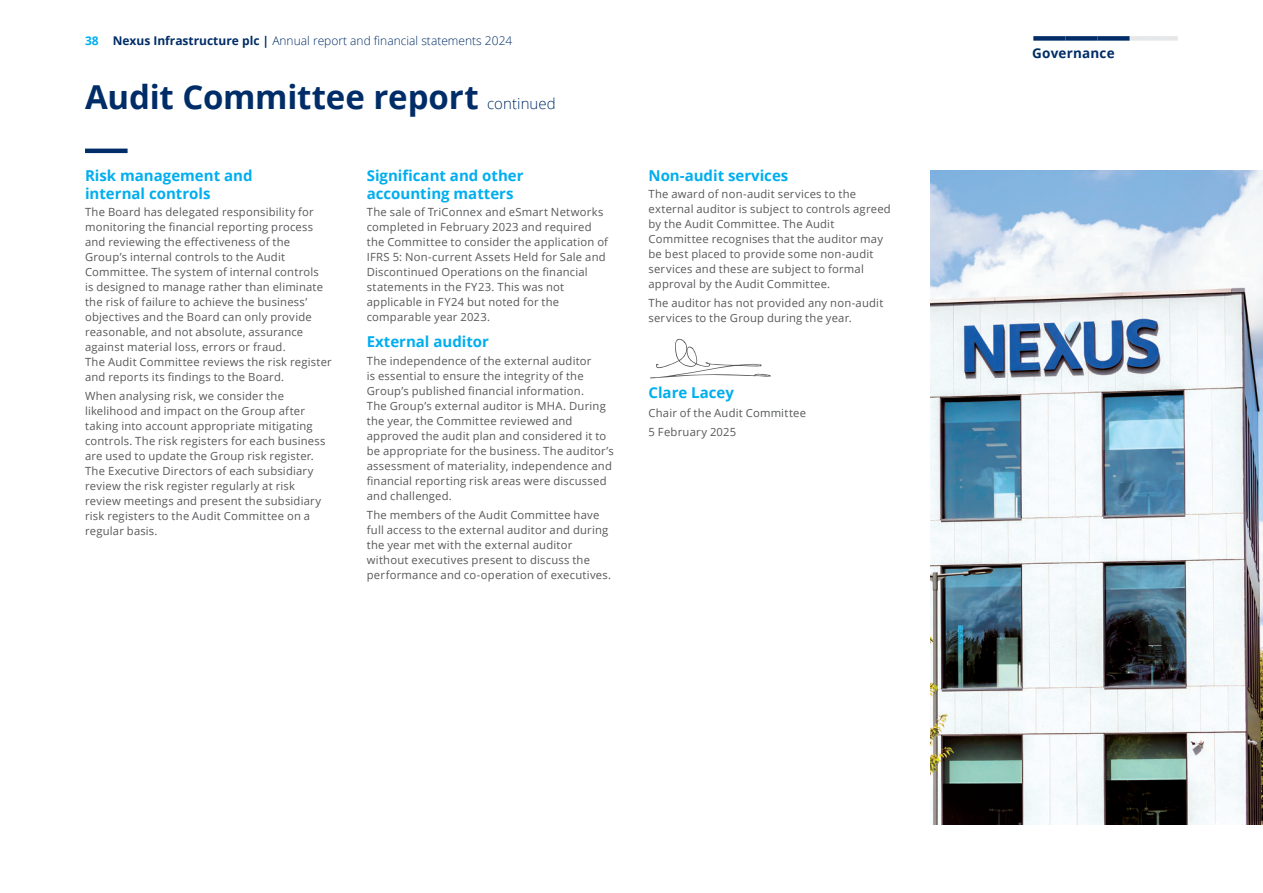
<style>
.page{position:relative;width:1263px;height:893px;background:#fff}
.page>*{position:absolute;margin:0;border:0;box-sizing:border-box;transform-origin:0 0}
.t1{font:700 33px "Open Sans";letter-spacing:-.005em;color:#002d67}
.t2{font:700 15px/18px "Open Sans";color:#00aeef}
.t3{font:700 13.5px "Open Sans";letter-spacing:.015em;color:#002d67}
.t4{font:300 12px "Open Sans";color:#002d67}
.t5{font:11.25px/15px "Open Sans";letter-spacing:.02em;color:#57585a}
.s1{font-weight:700;color:#00aeef}
.s2{font-weight:700}
.s3{font-weight:300;font-size:15px}
</style>
<div class="page">
<img style="left:930px;top:170px;width:333px;height:655px">
<hr style="left:85px;top:149px;width:43px;height:4px;background:#002d67">
<svg style="left:650px;top:338px;width:121px;height:40px"></svg>
<div style="left:1033px;top:36px;width:32px;height:5px;background:#002d67"></div>
<div style="left:1065px;top:36px;width:32px;height:5px;background:#002d67"></div>
<div style="left:1097px;top:36px;width:33px;height:5px;background:#002d67"></div>
<div style="left:1130px;top:36px;width:16px;height:5px;background:#e6e7e9"></div>
<div style="left:1146px;top:36px;width:16px;height:5px;background:#e6e7e9"></div>
<div style="left:1162px;top:36px;width:16px;height:5px;background:#e6e7e9"></div>
<p class="t4" style="left:85px;top:32px;width:429px"><span class="s1">38</span> <span class="s2">Nexus Infrastructure plc |</span> Annual report and financial statements 2024</p>
<h1 class="t1" style="left:85px;top:73px;width:472px">Audit Committee report <span class="s3">continued</span></h1>
<h2 class="t2" style="left:85px;top:166px;width:169px">Risk management and internal controls</h2>
<p class="t5" style="left:85px;top:204px;width:248px">The Board has delegated responsibility for monitoring the financial reporting process and reviewing the effectiveness of the Group’s internal controls to the Audit Committee. The system of internal controls<br>is designed to manage rather than eliminate the risk of failure to achieve the business’ objectives and the Board can only provide reasonable, and not absolute, assurance against material loss, errors or fraud.<br>The Audit Committee reviews the risk register and reports its findings to the Board.</p>
<p class="t5" style="left:85px;top:388px;width:242px">When analysing risk, we consider the likelihood and impact on the Group after taking into account appropriate mitigating controls. The risk registers for each business are used to update the Group risk register.<br>The Executive Directors of each subsidiary review the risk register regularly at risk review meetings and present the subsidiary risk registers to the Audit Committee on a regular basis.</p>
<h2 class="t2" style="left:367px;top:166px;width:158px">Significant and other accounting matters</h2>
<p class="t5" style="left:367px;top:204px;width:243px">The sale of TriConnex and eSmart Networks completed in February 2023 and required the Committee to consider the application of IFRS 5: Non-current Assets Held for Sale and Discontinued Operations on the financial statements in the FY23. This was not applicable in FY24 but noted for the comparable year 2023.</p>
<h2 class="t2" style="left:367px;top:333px;width:124px">External auditor</h2>
<p class="t5" style="left:367px;top:353px;width:249px">The independence of the external auditor<br>is essential to ensure the integrity of the Group’s published financial information.<br>The Group’s external auditor is MHA. During the year, the Committee reviewed and approved the audit plan and considered it to be appropriate for the business. The auditor’s assessment of materiality, independence and financial reporting risk areas were discussed and challenged.</p>
<p class="t5" style="left:367px;top:507px;width:246px">The members of the Audit Committee have full access to the external auditor and during the year met with the external auditor without executives present to discuss the performance and co-operation of executives.</p>
<h2 class="t2" style="left:648px;top:166px;width:141px">Non-audit services</h2>
<p class="t5" style="left:648px;top:186px;width:244px">The award of non-audit services to the external auditor is subject to controls agreed by the Audit Committee. The Audit Committee recognises that the auditor may be best placed to provide some non-audit services and these are subject to formal approval by the Audit Committee.</p>
<p class="t5" style="left:648px;top:295px;width:236px">The auditor has not provided any non-audit services to the Group during the year.</p>
<h2 class="t2" style="left:648px;top:383px;width:87px">Clare Lacey</h2>
<p class="t5" style="left:648px;top:403px;width:159px;line-height:19.2px">Chair of the Audit Committee<br>5 February 2025</p>
<p class="t3" style="left:1032px;top:44px;width:84px">Governance</p>
</div>
